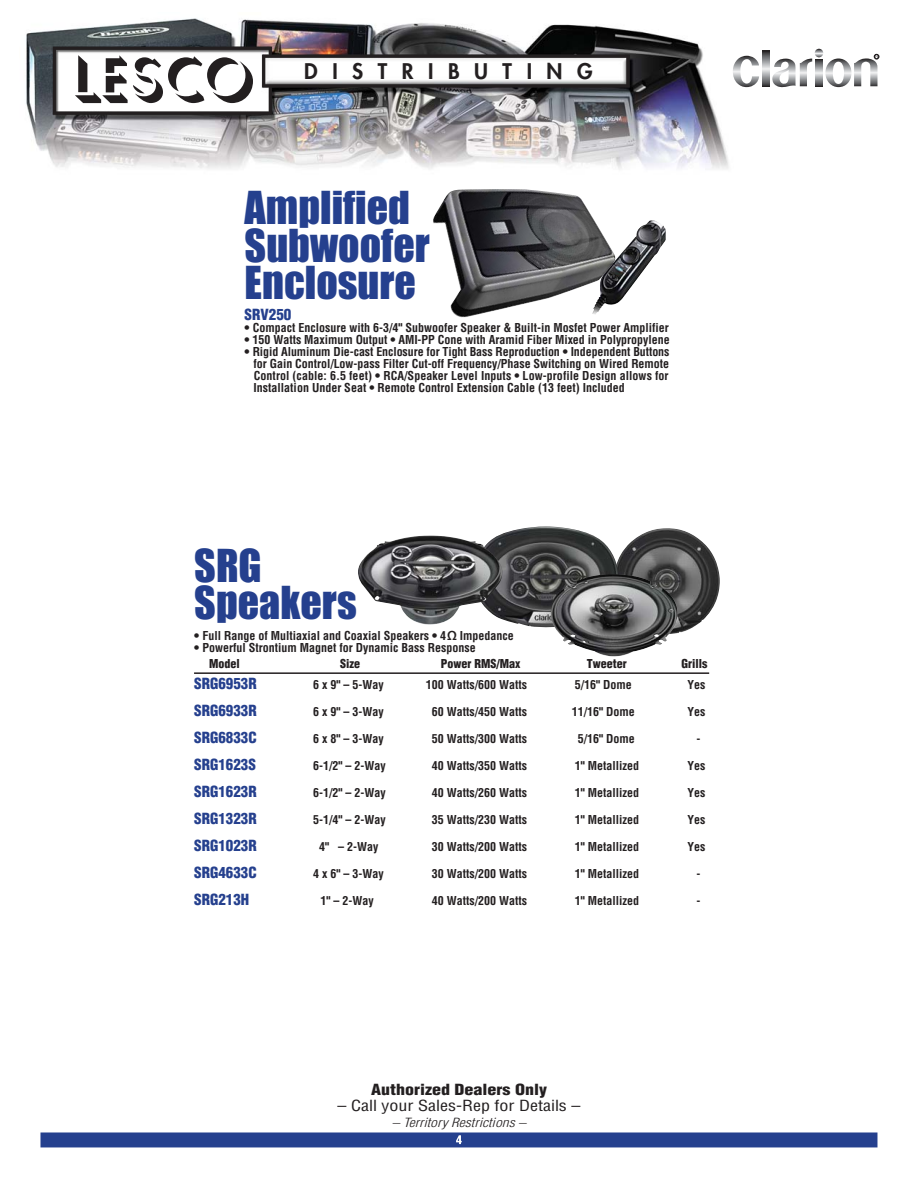
<style>
.page{position:relative;width:918px;height:1188px;background:#fff}
.page>*{position:absolute;margin:0;border:0;box-sizing:border-box;transform-origin:0 0}
.t1{font:63px "Umbra";color:#231f20}
.t2{font:42px/37.5px "Impact";color:#25408e}
.t3{font:800 21px "Futura";letter-spacing:.695em;color:#231f20}
.t4{font:900 condensed 15px "Helvetica";color:#25408e}
.t5{font:condensed 15px "Helvetica";color:#231f20;scale:1.2 1}
.t6{font:900 condensed 15px "Helvetica";color:#231f20;scale:1.2 1}
.t7{font:italic 300 condensed 12.45px "Helvetica";color:#231f20;scale:1.25 1}
.t8{font:700 condensed 12px/12px "Helvetica";color:#231f20;text-align:justify}
.t9{font:900 condensed 12px "Helvetica";color:#231f20}
.s1{font-family:"Myriad Pro";font-weight:600;font-stretch:normal;font-size:13.5px}
.s2{font-weight:900}
</style>
<div class="page">
<img style="left:26px;top:18px;width:703px;height:151px">
<svg style="left:53px;top:47px;width:576px;height:68px"></svg>
<svg style="left:762px;top:51px;width:7px;height:35px"></svg>
<svg style="left:733px;top:56px;width:26px;height:31px"></svg>
<svg style="left:772px;top:49px;width:107px;height:38px"></svg>
<svg style="left:40px;top:1132px;width:837px;height:15px;background:#2d4792"></svg>
<img style="left:433px;top:189px;width:161px;height:129px">
<img style="left:592px;top:220px;width:74px;height:95px">
<hr style="left:194px;top:672px;width:515px;height:2px;background:#231f20">
<img style="left:618px;top:528px;width:102px;height:105px">
<img style="left:497px;top:526px;width:121px;height:101px">
<img style="left:358px;top:536px;width:144px;height:89px">
<img style="left:551px;top:574px;width:127px;height:77px">
<p class="t1" style="left:72px;top:37px;width:185px">LESCO</p>
<p class="t3" style="left:304px;top:61px;width:290px">DISTRIBUTING</p>
<p class="t2" style="left:245px;top:192px;width:187px">Amplified<br>Subwoofer<br>Enclosure</p>
<p class="t4" style="left:245px;top:309px;width:48px">SRV250</p>
<p class="t8" style="left:245px;top:323px;width:426px">• Compact Enclosure with 6-3/4" Subwoofer Speaker &amp; Built-in Mosfet Power Amplifier</p>
<p class="t8" style="left:245px;top:335px;width:427px">• 150 Watts Maximum Output • AMI-PP Cone with Aramid Fiber Mixed in Polypropylene</p>
<p class="t8" style="left:254px;top:347px;width:417px;text-indent:-9px">• Rigid Aluminum Die-cast Enclosure for Tight Bass Reproduction • Independent Buttons for Gain Control/Low-pass Filter Cut-off Frequency/Phase Switching on Wired Remote Control (cable: 6.5 feet) • RCA/Speaker Level Inputs • Low-profile Design allows for Installation Under Seat • Remote Control Extension Cable (13 feet) Included</p>
<p class="t2" style="left:194px;top:550px;width:164px">SRG<br>Speakers</p>
<p class="t8" style="left:194px;top:631px;width:321px">• Full Range of Multiaxial and Coaxial Speakers • 4<span class="s1">Ω</span> Impedance</p>
<p class="t8" style="left:209px;top:641px;width:268px;line-height:15.8px;text-indent:-15px">• Powerful Strontium Magnet for Dynamic Bass Response<br><span class="s2">Model</span></p>
<p class="t9" style="left:340px;top:659px;width:22px">Size</p>
<p class="t9" style="left:441px;top:659px;width:81px">Power RMS/Max</p>
<p class="t9" style="left:587px;top:659px;width:41px">Tweeter</p>
<p class="t9" style="left:682px;top:659px;width:28px">Grills</p>
<p class="t4" style="left:194px;top:678px;width:64px">SRG6953R</p>
<p class="t8" style="left:313px;top:680px;width:72px">6 x 9" – 5-Way</p>
<p class="t8" style="left:426px;top:680px;width:103px">100 Watts/600 Watts</p>
<p class="t8" style="left:575px;top:680px;width:58px">5/16" Dome</p>
<p class="t8" style="left:688px;top:680px;width:19px">Yes</p>
<p class="t4" style="left:194px;top:705px;width:64px">SRG6933R</p>
<p class="t8" style="left:313px;top:707px;width:72px">6 x 9" – 3-Way</p>
<p class="t8" style="left:432px;top:707px;width:97px">60 Watts/450 Watts</p>
<p class="t8" style="left:572px;top:707px;width:64px">11/16" Dome</p>
<p class="t8" style="left:688px;top:707px;width:19px">Yes</p>
<p class="t4" style="left:194px;top:732px;width:64px">SRG6833C</p>
<p class="t8" style="left:313px;top:734px;width:72px">6 x 8" – 3-Way</p>
<p class="t8" style="left:432px;top:734px;width:97px">50 Watts/300 Watts</p>
<p class="t8" style="left:578px;top:734px;width:58px">5/16" Dome</p>
<p class="t8" style="left:697px;top:734px;width:5px">-</p>
<p class="t4" style="left:194px;top:759px;width:63px">SRG1623S</p>
<p class="t8" style="left:313px;top:761px;width:74px">6-1/2" – 2-Way</p>
<p class="t8" style="left:432px;top:761px;width:97px">40 Watts/350 Watts</p>
<p class="t8" style="left:575px;top:761px;width:66px">1" Metallized</p>
<p class="t8" style="left:688px;top:761px;width:19px">Yes</p>
<p class="t4" style="left:194px;top:786px;width:64px">SRG1623R</p>
<p class="t8" style="left:313px;top:788px;width:74px">6-1/2" – 2-Way</p>
<p class="t8" style="left:432px;top:788px;width:97px">40 Watts/260 Watts</p>
<p class="t8" style="left:575px;top:788px;width:66px">1" Metallized</p>
<p class="t8" style="left:688px;top:788px;width:19px">Yes</p>
<p class="t4" style="left:194px;top:813px;width:64px">SRG1323R</p>
<p class="t8" style="left:313px;top:815px;width:74px">5-1/4" – 2-Way</p>
<p class="t8" style="left:432px;top:815px;width:97px">35 Watts/230 Watts</p>
<p class="t8" style="left:575px;top:815px;width:66px">1" Metallized</p>
<p class="t8" style="left:688px;top:815px;width:19px">Yes</p>
<p class="t4" style="left:194px;top:840px;width:64px">SRG1023R</p>
<p class="t8" style="left:319px;top:842px;width:61px">4" – 2-Way</p>
<p class="t8" style="left:432px;top:842px;width:97px">30 Watts/200 Watts</p>
<p class="t8" style="left:575px;top:842px;width:66px">1" Metallized</p>
<p class="t8" style="left:688px;top:842px;width:19px">Yes</p>
<p class="t4" style="left:194px;top:867px;width:64px">SRG4633C</p>
<p class="t8" style="left:313px;top:869px;width:72px">4 x 6" – 3-Way</p>
<p class="t8" style="left:432px;top:869px;width:97px">30 Watts/200 Watts</p>
<p class="t8" style="left:575px;top:869px;width:66px">1" Metallized</p>
<p class="t8" style="left:697px;top:869px;width:5px">-</p>
<p class="t4" style="left:194px;top:894px;width:57px">SRG213H</p>
<p class="t8" style="left:321px;top:896px;width:55px">1" – 2-Way</p>
<p class="t8" style="left:432px;top:896px;width:97px">40 Watts/200 Watts</p>
<p class="t8" style="left:575px;top:896px;width:66px">1" Metallized</p>
<p class="t8" style="left:697px;top:896px;width:5px">-</p>
<p class="t6" style="left:371px;top:1084px;width:148px">Authorized Dealers Only</p>
<p class="t5" style="left:338px;top:1100px;width:204px">– Call your Sales-Rep for Details –</p>
<p class="t7" style="left:392px;top:1118px;width:109px">– Territory Restrictions –</p>
</div>
